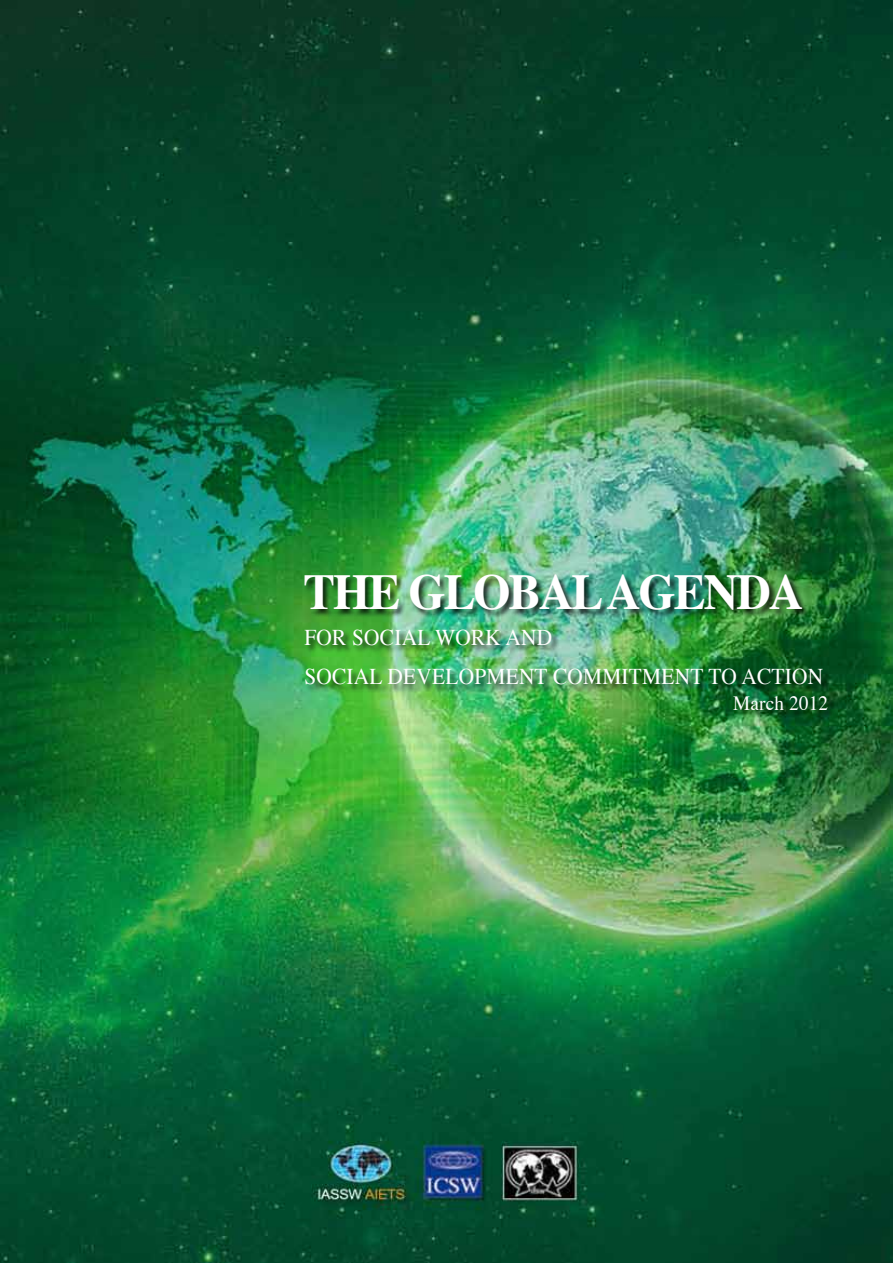
<style>
.page{position:relative;width:893px;height:1263px;background:#fff}
.page>*{position:absolute;margin:0;border:0;box-sizing:border-box;transform-origin:0 0}
.t1{font:700 50.25px "Times";letter-spacing:-.04em;color:#fff;scale:.95 1}
.t2{font:22.5px/39.3px "Times";letter-spacing:.01em;color:#fff;scale:.95 1}
.t3{font:20.25px "Times";letter-spacing:.01em;color:#fff;scale:.95 1}
</style>
<div class="page">
<img style="left:0;top:0;width:893px;height:1263px">
<div style="left:304px;top:574px;width:507px;height:44px;background:#000;opacity:.75"></div>
<div style="left:304px;top:630px;width:526px;height:63px;background:#000;opacity:.75"></div>
<div style="left:733px;top:696px;width:103px;height:23px;background:#000;opacity:.75"></div>
<h1 class="t1" style="left:303px;top:544px;width:528px">THE GLOBAL AGENDA</h1>
<p class="t2" style="left:304px;top:616px;width:548px">FOR SOCIAL WORK AND<br>SOCIAL DEVELOPMENT COMMITMENT TO ACTION</p>
<p class="t3" style="left:733px;top:685px;width:102px">March 2012</p>
</div>
